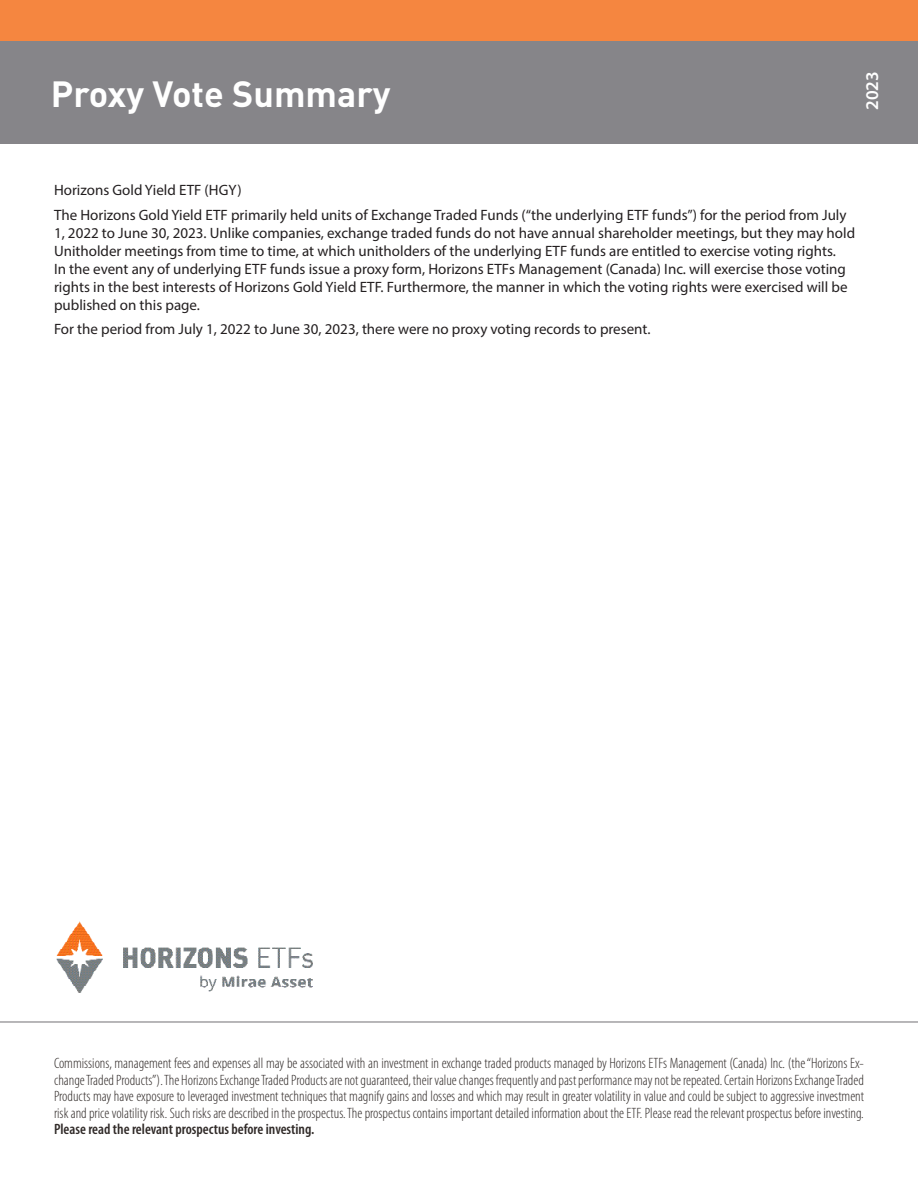
<style>
.page{position:relative;width:918px;height:1188px;background:#fff}
.page>*{position:absolute;margin:0;border:0;box-sizing:border-box;transform-origin:0 0}
.t1{font:700 36px "DIN Pro";color:#fff}
.t2{font:600 18px "Myriad Pro";color:#fff}
.t3{font:15px/18px "Myriad Pro";color:#231f20}
.t4{font:300 condensed 15px/16.5px "Myriad Pro";color:#302a28;text-align:justify}
.t5{font:600 condensed 15px "Myriad Pro";color:#302a28}
</style>
<div class="page">
<div style="left:0;top:41px;width:918px;height:103px;background:#868589"></div>
<div style="left:0;top:0;width:918px;height:41px;background:#f58640"></div>
<hr style="left:0;top:1022px;width:918px;height:1px;background:#717074">
<img style="left:56px;top:921px;width:257px;height:72px">
<h1 class="t1" style="left:51px;top:81px;width:341px">Proxy Vote Summary</h1>
<p class="t2" style="left:861px;top:110px;width:40px;rotate:-90deg">2023</p>
<p class="t3" style="left:54px;top:179px;width:794px;line-height:24.8px">Horizons Gold Yield ETF (HGY)<br>The Horizons Gold Yield ETF primarily held units of Exchange Traded Funds (“the underlying ETF funds”) for the period from July</p>
<p class="t3" style="left:54px;top:225px;width:803px">1, 2022 to June 30, 2023. Unlike companies, exchange traded funds do not have annual shareholder meetings, but they may hold Unitholder meetings from time to time, at which unitholders of the underlying ETF funds are entitled to exercise voting rights.<br>In the event any of underlying ETF funds issue a proxy form, Horizons ETFs Management (Canada) Inc. will exercise those voting rights in the best interests of Horizons Gold Yield ETF. Furthermore, the manner in which the voting rights were exercised will be published on this page.</p>
<p class="t3" style="left:54px;top:322px;width:598px">For the period from July 1, 2022 to June 30, 2023, there were no proxy voting records to present.</p>
<p class="t4" style="left:54px;top:1056px;width:812px">Commissions, management fees and expenses all may be associated with an investment in exchange traded products managed by Horizons ETFs Management (Canada) Inc. (the “Horizons Ex&shy;change Traded Products”). The Horizons Exchange Traded Products are not guaranteed, their value changes frequently and past performance may not be repeated. Certain Horizons Exchange Traded Products may have exposure to leveraged investment techniques that magnify gains and losses and which may result in greater volatility in value and could be subject to aggressive investment risk and price volatility risk. Such risks are described in the prospectus. The prospectus contains important detailed information about the ETF. Please read the relevant prospectus before investing.</p>
<p class="t5" style="left:54px;top:1124px;width:262px">Please read the relevant prospectus before investing.</p>
</div>
